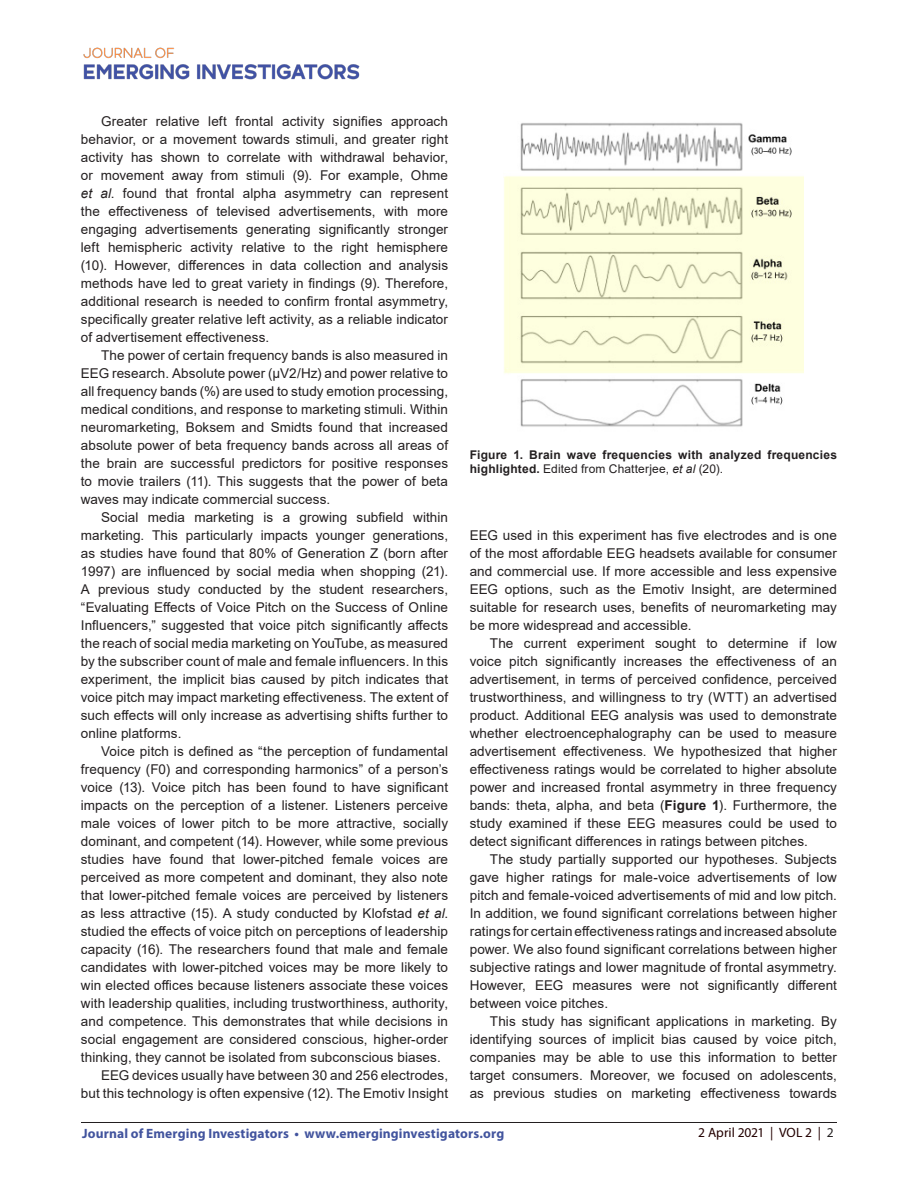
<style>
.page{position:relative;width:918px;height:1188px;background:#fff}
.page>*{position:absolute;margin:0;border:0;box-sizing:border-box;transform-origin:0 0}
.t1{font:13.5px/18px "Arial";letter-spacing:.005em;color:#231f20;text-align:justify}
.t2{font:700 13.5px "Myriad Pro";letter-spacing:.01em;color:#42549e}
.t3{font:13.5px "Myriad Pro";color:#230000}
.t4{font:700 12px/14.4px "Arial";letter-spacing:.015em;color:#231f20}
.s1{font-style:italic}
.s2{font-weight:400}
.s3{font-weight:400;font-style:italic}
.s4{font-weight:700}
.s5{color:#231f20}
</style>
<div class="page">
<hr style="left:81px;top:1122px;width:756px;height:1px;background:#231f20">
<img style="left:83px;top:47px;width:277px;height:33px">
<img style="left:503px;top:123px;width:301px;height:304px">
<p class="t1" style="left:81px;top:112px;width:369px;text-indent:20px">Greater relative left frontal activity signifies approach behavior, or a movement towards stimuli, and greater right activity has shown to correlate with withdrawal behavior, or movement away from stimuli (9). For example, Ohme <span class="s1">et al</span>. found that frontal alpha asymmetry can represent the effectiveness of televised advertisements, with more engaging advertisements generating significantly stronger left hemispheric activity relative to the right hemisphere (10). However, differences in data collection and analysis methods have led to great variety in findings (9). Therefore, additional research is needed to confirm frontal asymmetry, specifically greater relative left activity, as a reliable indicator of advertisement effectiveness.</p>
<p class="t1" style="left:81px;top:346px;width:369px;text-indent:20px">The power of certain frequency bands is also measured in EEG research. Absolute power (μV2/Hz) and power relative to all frequency bands (%) are used to study emotion processing, medical conditions, and response to marketing stimuli. Within neuromarketing, Boksem and Smidts found that increased absolute power of beta frequency bands across all areas of the brain are successful predictors for positive responses to movie trailers (11). This suggests that the power of beta waves may indicate commercial success.</p>
<p class="t1" style="left:81px;top:508px;width:369px;text-indent:20px">Social media marketing is a growing subfield within marketing. This particularly impacts younger generations, as studies have found that 80% of Generation Z (born after 1997) are influenced by social media when shopping (21).<br>A previous study conducted by the student researchers, “Evaluating Effects of Voice Pitch on the Success of Online Influencers,” suggested that voice pitch significantly affects the reach of social media marketing on YouTube, as measured by the subscriber count of male and female influencers. In this experiment, the implicit bias caused by pitch indicates that voice pitch may impact marketing effectiveness. The extent of such effects will only increase as advertising shifts further to online platforms.</p>
<p class="t1" style="left:81px;top:742px;width:369px;text-indent:20px">Voice pitch is defined as “the perception of fundamental frequency (F0) and corresponding harmonics” of a person’s voice (13). Voice pitch has been found to have significant impacts on the perception of a listener. Listeners perceive male voices of lower pitch to be more attractive, socially dominant, and competent (14). However, while some previous studies have found that lower-pitched female voices are perceived as more competent and dominant, they also note that lower-pitched female voices are perceived by listeners as less attractive (15). A study conducted by Klofstad <span class="s1">et al</span>. studied the effects of voice pitch on perceptions of leadership capacity (16). The researchers found that male and female candidates with lower-pitched voices may be more likely to win elected offices because listeners associate these voices with leadership qualities, including trustworthiness, authority, and competence. This demonstrates that while decisions in social engagement are considered conscious, higher-order thinking, they cannot be isolated from subconscious biases.</p>
<p class="t1" style="left:81px;top:1066px;width:369px;text-align:right">EEG devices usually have between 30 and 256 electrodes, but this technology is often expensive (12). The Emotiv Insight</p>
<p class="t4" style="left:470px;top:447px;width:369px">Figure 1. Brain wave frequencies with analyzed frequencies highlighted. <span class="s2">Edited from Chatterjee,</span> <span class="s3">et al</span> <span class="s2">(20).</span></p>
<p class="t1" style="left:470px;top:526px;width:369px">EEG used in this experiment has five electrodes and is one of the most affordable EEG headsets available for consumer and commercial use. If more accessible and less expensive EEG options, such as the Emotiv Insight, are determined suitable for research uses, benefits of neuromarketing may be more widespread and accessible.</p>
<p class="t1" style="left:470px;top:634px;width:369px;text-indent:20px">The current experiment sought to determine if low voice pitch significantly increases the effectiveness of an advertisement, in terms of perceived confidence, perceived trustworthiness, and willingness to try (WTT) an advertised product. Additional EEG analysis was used to demonstrate whether electroencephalography can be used to measure advertisement effectiveness. We hypothesized that higher effectiveness ratings would be correlated to higher absolute power and increased frontal asymmetry in three frequency bands: theta, alpha, and beta (<span class="s4">Figure 1</span>). Furthermore, the study examined if these EEG measures could be used to detect significant differences in ratings between pitches.</p>
<p class="t1" style="left:470px;top:850px;width:369px;text-indent:20px">The study partially supported our hypotheses. Subjects gave higher ratings for male-voice advertisements of low pitch and female-voiced advertisements of mid and low pitch.<br>In addition, we found significant correlations between higher ratings for certain effectiveness ratings and increased absolute power. We also found significant correlations between higher subjective ratings and lower magnitude of frontal asymmetry.<br>However, EEG measures were not significantly different between voice pitches.</p>
<p class="t1" style="left:470px;top:1012px;width:369px;text-indent:20px">This study has significant applications in marketing. By identifying sources of implicit bias caused by voice pitch, companies may be able to use this information to better target consumers. Moreover, we focused on adolescents, as previous studies on marketing effectiveness towards</p>
<p class="t2" style="left:82px;top:1125px;width:424px">Journal of Emerging Investigators • www.emerginginvestigators.org</p>
<p class="t3" style="left:698px;top:1125px;width:137px">2 April 2021 | VOL 2 | <span class="s5">2</span></p>
</div>
